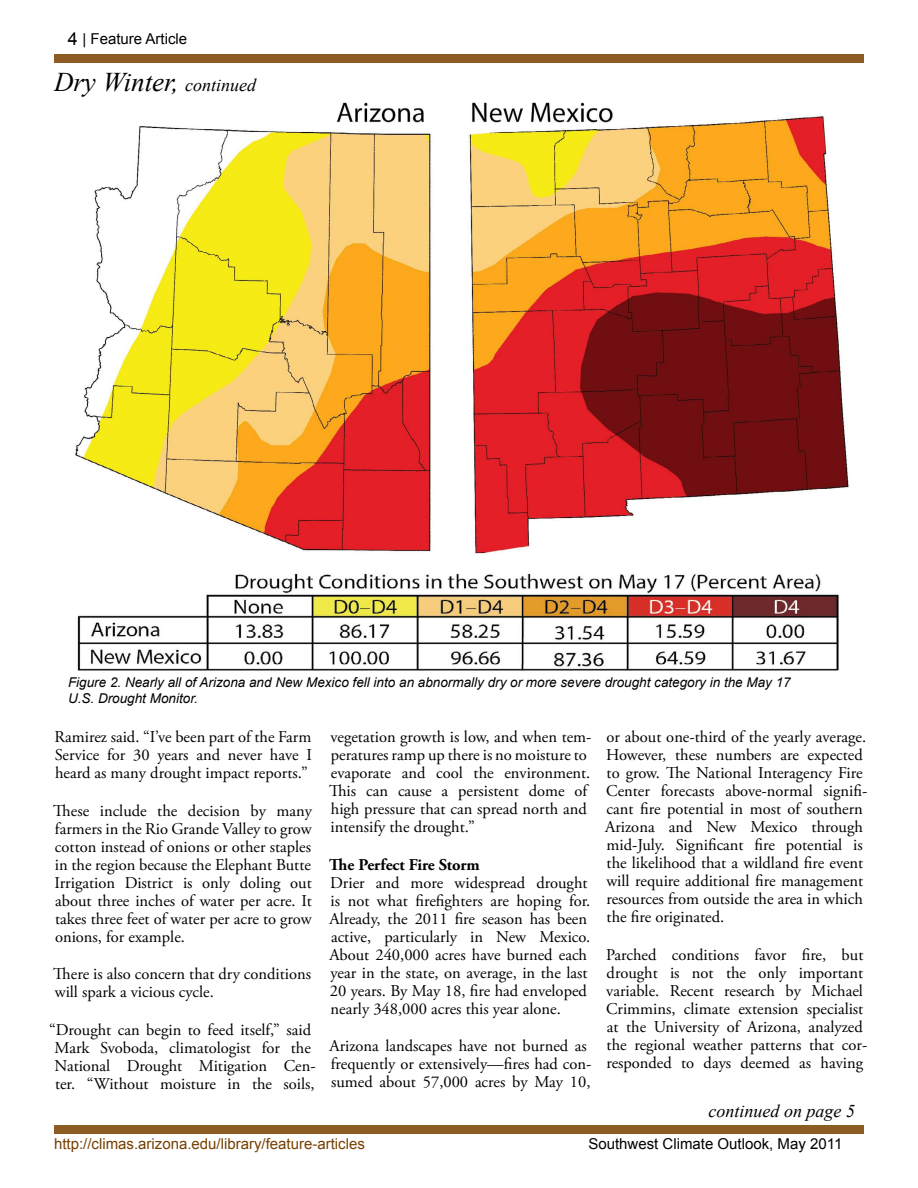
<style>
.page{position:relative;width:918px;height:1188px;background:#fff}
.page>*{position:absolute;margin:0;border:0;box-sizing:border-box;transform-origin:0 0}
.t1{font:italic 27px "Times New Roman";color:#000}
.t2{font:italic 18px "Times New Roman";color:#000}
.t3{font:16.5px/18px "Adobe Garamond Pro";color:#000}
.t4{font:700 16.5px "Adobe Garamond Pro";color:#000}
.t5{font:15px "Arial";color:#753f00}
.t6{font:15px "Arial";color:#000}
.t7{font:italic 13.5px/16.2px "Arial";color:#000}
.s1{font-size:18px}
</style>
<div class="page">
<div style="left:54px;top:1125px;width:810px;height:9px;background:#8e5b24"></div>
<div style="left:54px;top:54px;width:810px;height:9px;background:#8e5b24"></div>
<img style="left:75px;top:102px;width:774px;height:569px">
<p class="t6" style="left:68px;top:29px;width:121px"><span class="s1">4</span> | Feature Article</p>
<h1 class="t1" style="left:54px;top:63px;width:204px">Dry Winter, <span class="s1">continued</span></h1>
<p class="t7" style="left:68px;top:674px;width:724px">Figure 2. Nearly all of Arizona and New Mexico fell into an abnormally dry or more severe drought category in the May 17<br>U.S. Drought Monitor.</p>
<p class="t3" style="left:55px;top:728px;width:259px;text-align:justify">Ramirez said. “I’ve been part of the Farm Service for 30 years and never have I heard as many drought impact reports.”</p>
<p class="t3" style="left:53px;top:802px;width:260px;text-align:justify">These include the decision by many farmers in the Rio Grande Valley to grow cotton instead of onions or other staples in the region because the Elephant Butte Irrigation District is only doling out about three inches of water per acre. It takes three feet of water per acre to grow onions, for example.</p>
<p class="t3" style="left:53px;top:965px;width:259px">There is also concern that dry conditions will spark a vicious cycle.</p>
<p class="t3" style="left:49px;top:1021px;width:268px;text-align:center">“Drought can begin to feed itself,” said Mark Svoboda, climatologist for the National Drought Mitigation Cen&shy;ter. “Without moisture in the soils,</p>
<p class="t3" style="left:329px;top:728px;width:264px">vegetation growth is low, and when tem&shy;peratures ramp up there is no moisture to evaporate and cool the environment.<br>This can cause a persistent dome of high pressure that can spread north and intensify the drought.”</p>
<p class="t4" style="left:329px;top:855px;width:152px">The Perfect Fire Storm</p>
<p class="t3" style="left:329px;top:874px;width:263px">Drier and more widespread drought is not what firefighters are hoping for.<br>Already, the 2011 fire season has been active, particularly in New Mexico.<br>About 240,000 acres have burned each year in the state, on average, in the last 20 years. By May 18, fire had enveloped nearly 348,000 acres this year alone.</p>
<p class="t3" style="left:329px;top:1037px;width:264px">Arizona landscapes have not burned as frequently or extensively—fires had con&shy;sumed about 57,000 acres by May 10,</p>
<p class="t3" style="left:605px;top:728px;width:264px">or about one-third of the yearly average.<br>However, these numbers are expected to grow. The National Interagency Fire Center forecasts above-normal signifi&shy;cant fire potential in most of southern Arizona and New Mexico through mid-July. Significant fire potential is the likelihood that a wildland fire event will require additional fire management resources from outside the area in which the fire originated.</p>
<p class="t3" style="left:606px;top:946px;width:263px">Parched conditions favor fire, but drought is not the only important variable. Recent research by Michael Crimmins, climate extension specialist at the University of Arizona, analyzed the regional weather patterns that cor&shy;responded to days deemed as having</p>
<p class="t2" style="left:709px;top:1098px;width:148px">continued on page 5</p>
<p class="t5" style="left:54px;top:1134px;width:312px">http://climas.arizona.edu/library/feature-articles</p>
<p class="t6" style="left:588px;top:1134px;width:256px">Southwest Climate Outlook, May 2011</p>
</div>
